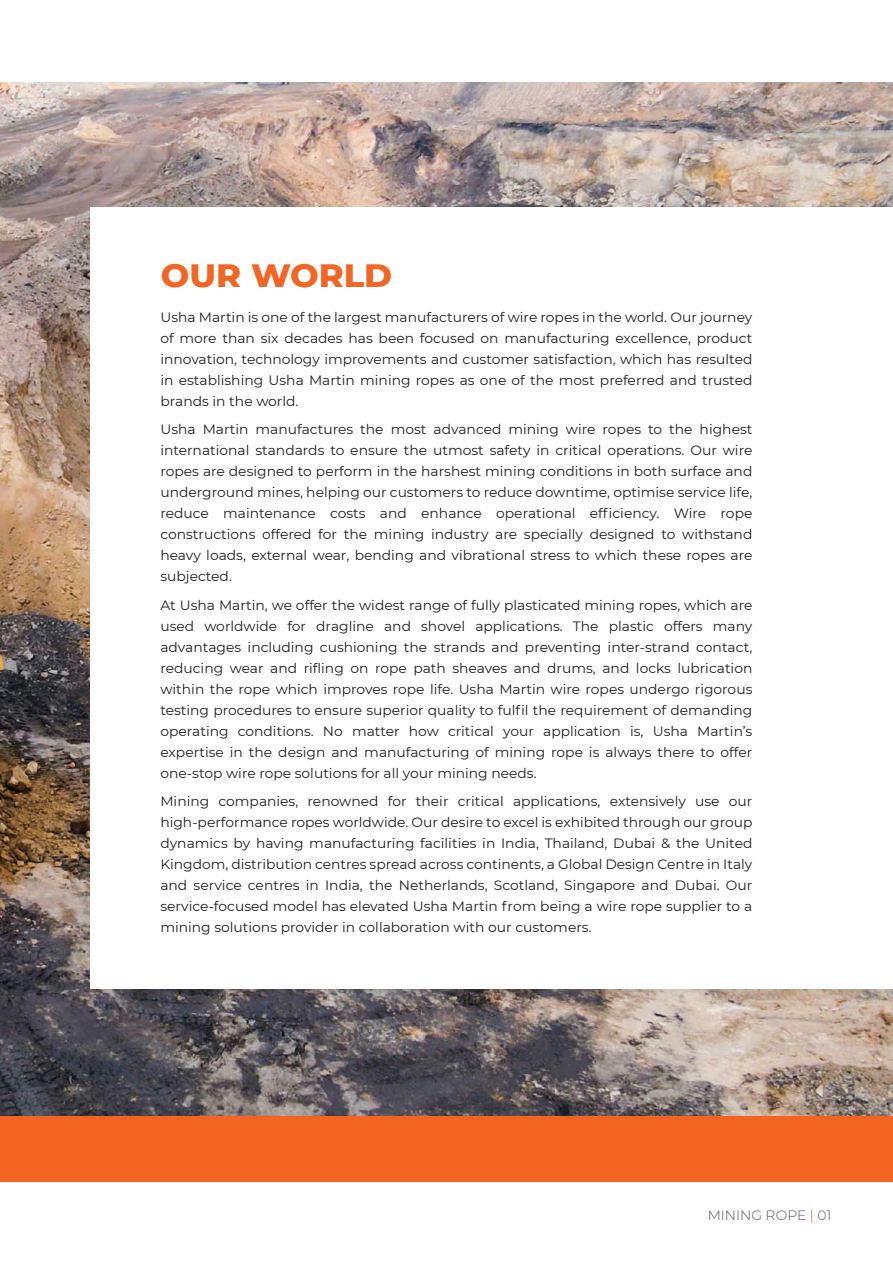
<style>
.page{position:relative;width:893px;height:1263px;background:#fff}
.page>*{position:absolute;margin:0;border:0;box-sizing:border-box;transform-origin:0 0}
.t1{font:800 33px "Montserrat";letter-spacing:-.005em;color:#f26523}
.t2{font:13.5px/21px "Montserrat";color:#231f20;text-align:justify}
.t3{font:300 13.5px "Montserrat";letter-spacing:-.01em;color:#57585a}
.s1{color:#f36421}
</style>
<div class="page">
<img style="left:0;top:82px;width:893px;height:1034px">
<div style="left:0;top:1116px;width:893px;height:65px;background:#f36421"></div>
<div style="left:91px;top:207px;width:802px;height:781px;background:#fff"></div>
<h1 class="t1" style="left:161px;top:251px;width:233px">OUR WORLD</h1>
<p class="t2" style="left:160px;top:306px;width:593px">Usha Martin is one of the largest manufacturers of wire ropes in the world. Our journey of more than six decades has been focused on manufacturing excellence, product innovation, technology improvements and customer satisfaction, which has resulted in establishing Usha Martin mining ropes as one of the most preferred and trusted brands in the world.</p>
<p class="t2" style="left:160px;top:418px;width:593px">Usha Martin manufactures the most advanced mining wire ropes to the highest international standards to ensure the utmost safety in critical operations. Our wire ropes are designed to perform in the harshest mining conditions in both surface and underground mines, helping our customers to reduce downtime, optimise service life, reduce maintenance costs and enhance operational efficiency. Wire rope constructions offered for the mining industry are specially designed to withstand heavy loads, external wear, bending and vibrational stress to which these ropes are subjected.</p>
<p class="t2" style="left:160px;top:594px;width:593px">At Usha Martin, we offer the widest range of fully plasticated mining ropes, which are used worldwide for dragline and shovel applications. The plastic offers many advantages including cushioning the strands and preventing inter-strand contact, reducing wear and rifling on rope path sheaves and drums, and locks lubrication within the rope which improves rope life. Usha Martin wire ropes undergo rigorous testing procedures to ensure superior quality to fulfil the requirement of demanding operating conditions. No matter how critical your application is, Usha Martin’s expertise in the design and manufacturing of mining rope is always there to offer one-stop wire rope solutions for all your mining needs.</p>
<p class="t2" style="left:160px;top:790px;width:593px">Mining companies, renowned for their critical applications, extensively use our high-performance ropes worldwide. Our desire to excel is exhibited through our group dynamics by having manufacturing facilities in India, Thailand, Dubai &amp; the United Kingdom, distribution centres spread across continents, a Global Design Centre in Italy and service centres in India, the Netherlands, Scotland, Singapore and Dubai. Our service-focused model has elevated Usha Martin from being a wire rope supplier to a mining solutions provider in collaboration with our customers.</p>
<p class="t3" style="left:708px;top:1206px;width:125px">MINING ROPE <span class="s1">|</span> 01</p>
</div>
